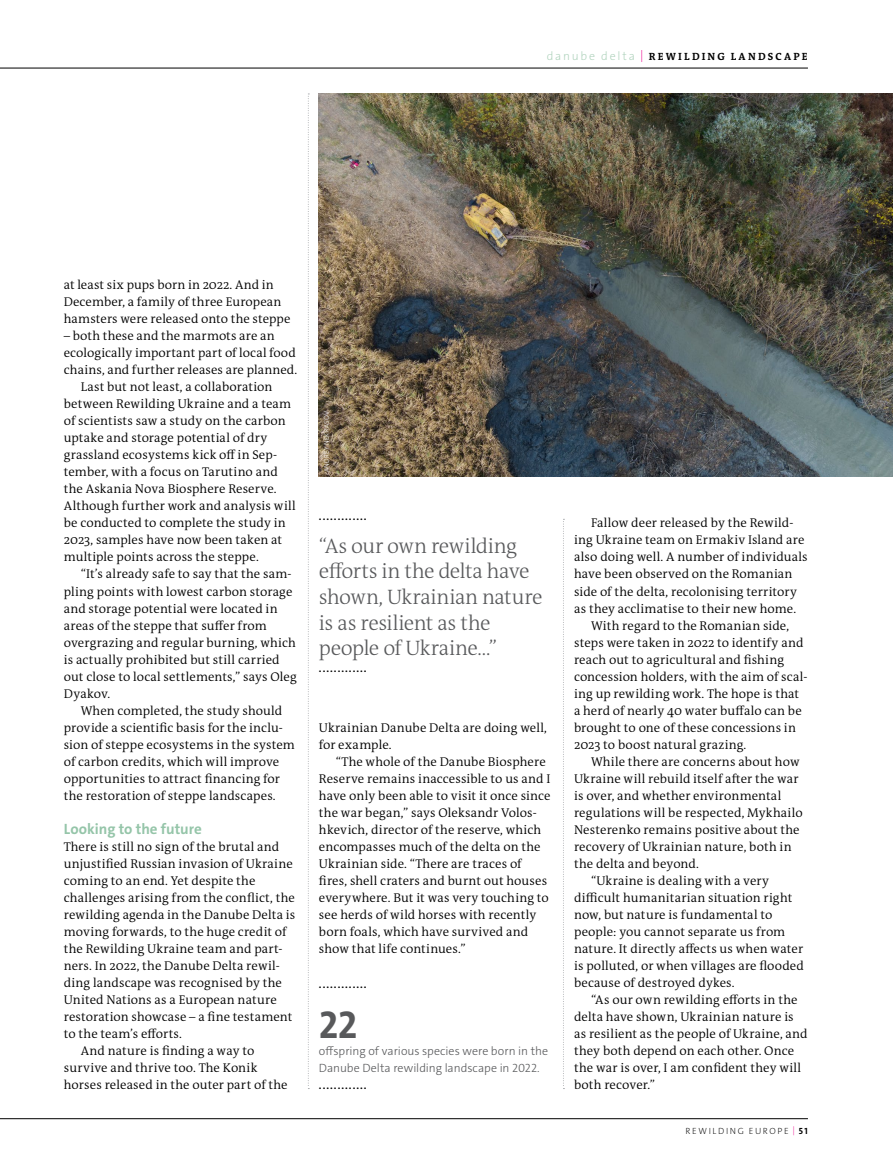
<style>
.page{position:relative;width:893px;height:1174px;background:#fff}
.page>*{position:absolute;margin:0;border:0;box-sizing:border-box;transform-origin:0 0}
._1A_kopje_kader_onde{font:700 39px "The Sans E4 s";color:#58595b}
._1A_kopje_kader_onde-2{font:300 21px/25.5px "The Antiqua B W3";letter-spacing:-.02em;color:#58595b}
.Subhead{font:700 15px "The Sans E4 s";color:#95c5a9}
.Body_text{font:300 12.75px/17px "The Antiqua B W4";letter-spacing:.01em;color:#000}
.Body_text_no_indent{font:300 12.75px/17px "The Antiqua B W4";letter-spacing:.01em;color:#000}
.info_last{font:300 12px/17px "The Sans E4 s";color:#58595b}
._1A_kopje_kader_onde-3{font:700 10.5px "The Sans E4 s";color:#000}
.kop{font:700 10.5px "The Antiqua B W7";letter-spacing:.21em;color:#000}
.t1{font:200 9px "The Sans E4 s";letter-spacing:.18em;color:#000}
.Photo_credit{font:300 6.75px "The Sans E4 s";letter-spacing:.035em;color:#fff}
.s1{font-family:"The Sans E4 s";font-weight:200;font-size:12px;color:#a9cfb7}
.s2{font-family:"The Sans E4 s";font-weight:200;font-size:12px;color:#ec008c}
.s3{color:#ec008c}
.s4{font-weight:700}
</style>
<div class="page">
<hr style="left:0;top:1118px;width:808px;height:1px;background:#000">
<hr style="left:0;top:68px;width:808px;height:1px;background:#000">
<img style="left:319px;top:94px;width:574px;height:382px">
<svg style="left:563px;top:519px;width:1px;height:570px"></svg>
<svg style="left:308px;top:94px;width:1px;height:995px"></svg>
<p class="kop" style="left:547px;top:49px;width:262px"><span class="s1">danube delta</span> <span class="s2">|</span> REWILDING LANDSCAPE</p>
<p class="Body_text" style="left:64px;top:276px;width:228px">at least six pups born in 2022. And in<br>December, a family of three European hamsters were released onto the steppe</p>
<p class="Body_text" style="left:64px;top:327px;width:235px">– both these and the marmots are an ecologically important part of local food chains, and further releases are planned.</p>
<p class="Body_text" style="left:64px;top:378px;width:233px;text-indent:17px">Last but not least, a collaboration between Rewilding Ukraine and a team of scientists saw a study on the carbon uptake and storage potential of dry grassland ecosystems kick off in Sep&shy;tember, with a focus on Tarutino and the Askania Nova Biosphere Reserve.<br>Although further work and analysis will be conducted to complete the study in 2023, samples have now been taken at multiple points across the steppe.</p>
<p class="Body_text" style="left:64px;top:566px;width:235px;text-indent:17px">“It’s already safe to say that the sam&shy;pling points with lowest carbon storage and storage potential were located in areas of the steppe that suffer from overgrazing and regular burning, which is actually prohibited but still carried out close to local settlements,” says Oleg Dyakov.</p>
<p class="Body_text" style="left:64px;top:702px;width:233px;text-indent:17px">When completed, the study should provide a scientific basis for the inclu&shy;sion of steppe ecosystems in the system of carbon credits, which will improve opportunities to attract financing for the restoration of steppe landscapes.</p>
<p class="Subhead" style="left:64px;top:819px;width:140px">Looking to the future</p>
<p class="Body_text_no_indent" style="left:64px;top:838px;width:233px">There is still no sign of the brutal and unjustified Russian invasion of Ukraine coming to an end. Yet despite the challenges arising from the conflict, the rewilding agenda in the Danube Delta is moving forwards, to the huge credit of the Rewilding Ukraine team and part&shy;ners. In 2022, the Danube Delta rewil&shy;ding landscape was recognised by the United Nations as a European nature restoration showcase – a fine testament to the team’s efforts.</p>
<p class="Body_text" style="left:64px;top:1042px;width:225px;text-indent:17px">And nature is finding a way to survive and thrive too. The Konik horses released in the outer part of the</p>
<p class="Photo_credit" style="left:322px;top:472px;width:63px;rotate:-90deg">ANDREY NEKRASOV</p>
<p class="_1A_kopje_kader_onde-3" style="left:319px;top:510px;width:49px">.............</p>
<p class="_1A_kopje_kader_onde-2" style="left:319px;top:533px;width:225px">“As our own rewilding efforts in the delta have shown, Ukrainian nature is as resilient as the people of Ukraine...”</p>
<p class="_1A_kopje_kader_onde-3" style="left:319px;top:662px;width:49px">.............</p>
<p class="Body_text" style="left:319px;top:719px;width:230px">Ukrainian Danube Delta are doing well, for example.</p>
<p class="Body_text" style="left:319px;top:753px;width:233px;text-indent:17px">“The whole of the Danube Biosphere Reserve remains inaccessible to us and I have only been able to visit it once since the war began,” says Oleksandr Volos&shy;hkevich, director of the reserve, which encompasses much of the delta on the Ukrainian side. “There are traces of fires, shell craters and burnt out houses everywhere. But it was very touching to see herds of wild horses with recently born foals, which have survived and show that life continues.”</p>
<p class="_1A_kopje_kader_onde-3" style="left:319px;top:977px;width:49px">.............</p>
<p class="_1A_kopje_kader_onde" style="left:319px;top:999px;width:40px">22</p>
<p class="info_last" style="left:319px;top:1042px;width:231px">offspring of various species were born in the<br>Danube Delta rewilding landscape in 2022.</p>
<p class="_1A_kopje_kader_onde-3" style="left:319px;top:1078px;width:49px">.............</p>
<p class="Body_text" style="left:574px;top:515px;width:235px;text-indent:17px">Fallow deer released by the Rewild&shy;ing Ukraine team on Ermakiv Island are also doing well. A number of individuals have been observed on the Romanian side of the delta, recolonising territory as they acclimatise to their new home.</p>
<p class="Body_text" style="left:574px;top:617px;width:235px;text-indent:17px">With regard to the Romanian side, steps were taken in 2022 to identify and reach out to agricultural and fishing concession holders, with the aim of scal&shy;ing up rewilding work. The hope is that a herd of nearly 40 water buffalo can be brought to one of these concessions in 2023 to boost natural grazing.</p>
<p class="Body_text" style="left:574px;top:753px;width:230px;text-indent:17px">While there are concerns about how Ukraine will rebuild itself after the war is over, and whether environmental regulations will be respected, Mykhailo Nesterenko remains positive about the recovery of Ukrainian nature, both in the delta and beyond.</p>
<p class="Body_text" style="left:574px;top:872px;width:231px;text-indent:17px">“Ukraine is dealing with a very difficult humanitarian situation right now, but nature is fundamental to people: you cannot separate us from nature. It directly affects us when water is polluted, or when villages are flooded because of destroyed dykes.</p>
<p class="Body_text" style="left:574px;top:991px;width:235px;text-indent:17px">“As our own rewilding efforts in the delta have shown, Ukrainian nature is as resilient as the people of Ukraine, and they both depend on each other. Once the war is over, I am confident they will both recover.”</p>
<p class="t1" style="left:686px;top:1125px;width:124px">REWILDING EUROPE <span class="s3">|</span> <span class="s4">51</span></p>
</div>
